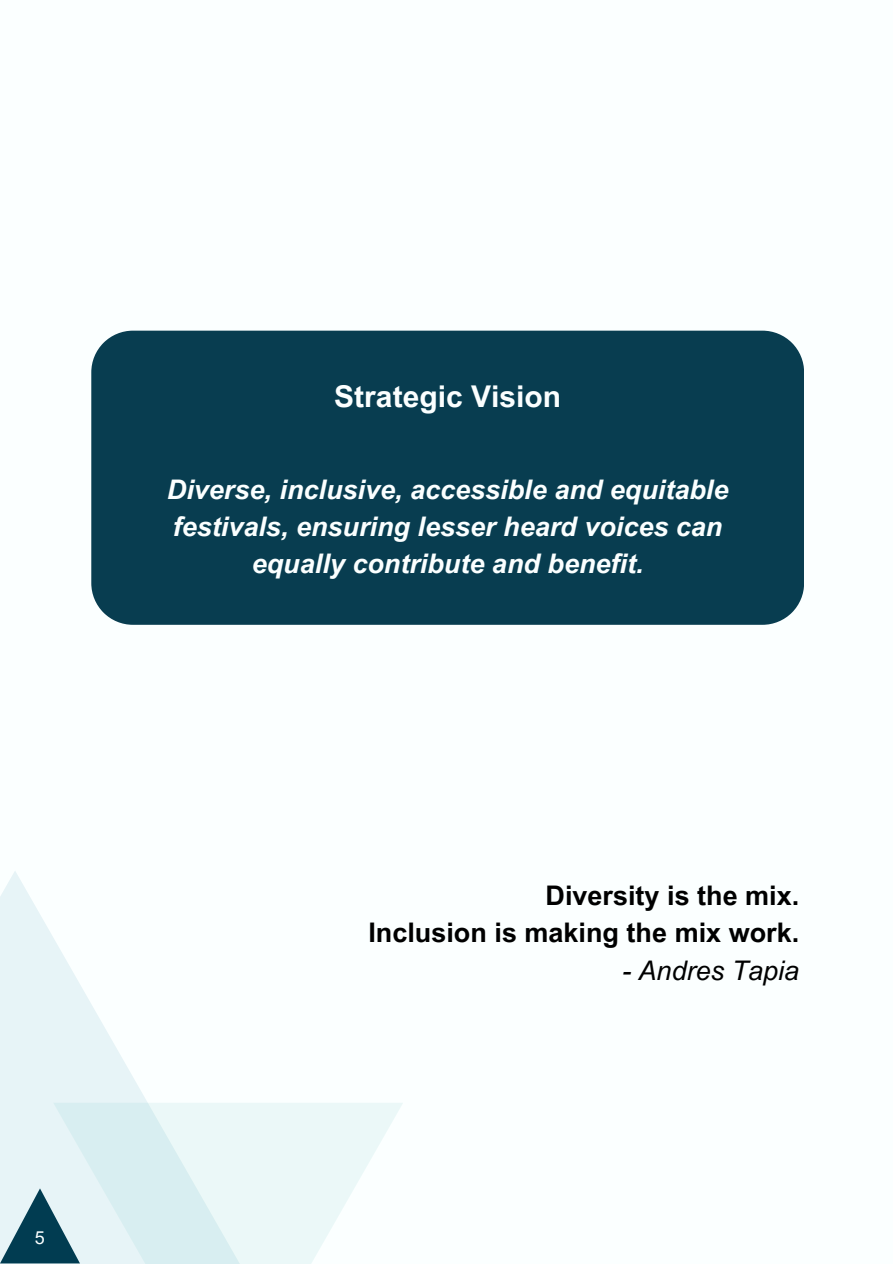
<style>
.page{position:relative;width:893px;height:1264px;background:#fff}
.page>*{position:absolute;margin:0;border:0;box-sizing:border-box;transform-origin:0 0}
.t1{font:700 30px "Arial MT Pro";color:#fbffff}
.t2{font:italic 700 27px/37.2px "Arial MT Pro";color:#fbffff;text-align:center}
.t3{font:700 27px/37.2px "Arial MT Pro";color:#000;text-align:right}
.t4{font:italic 27px "Arial MT Pro";color:#000}
.t5{font:18px "Arial MT Pro";color:#fbffff}
</style>
<div class="page">
<div style="left:0;top:0;width:892px;height:1263px;background:#fbffff"></div>
<div style="left:0;top:870px;width:280px;height:393px;background:linear-gradient(to right,#eaf6f8,#fff)"></div>
<div style="left:53px;top:1102px;width:350px;height:161px;background:linear-gradient(to right,#d9eef1,#f5fdfc)"></div>
<div style="left:91px;top:330px;width:712px;height:295px;background:#083d50"></div>
<svg style="left:0;top:1188px;width:80px;height:75px;background:#7599a4"></svg>
<p class="t5" style="left:35px;top:1230px;width:12px">5</p>
<p class="t1" style="left:334px;top:385px;width:228px">Strategic Vision</p>
<p class="t2" style="left:167px;top:474px;width:563px">Diverse, inclusive, accessible and equitable festivals, ensuring lesser heard voices can equally contribute and benefit.</p>
<p class="t3" style="left:368px;top:880px;width:432px">Diversity is the mix.<br>Inclusion is making the mix work.</p>
<p class="t4" style="left:622px;top:959px;width:179px">- Andres Tapia</p>
</div>
